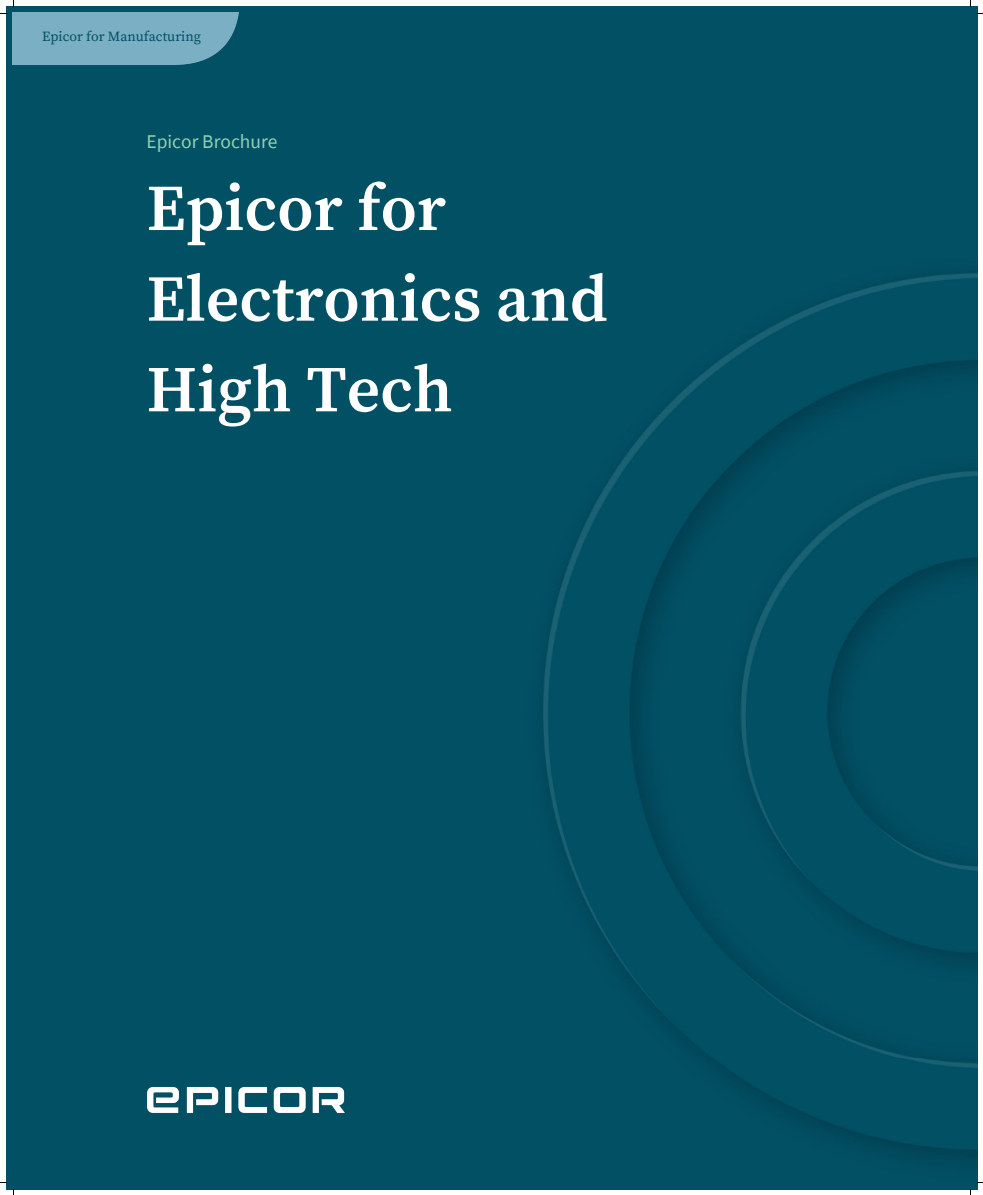
<style>
.page{position:relative;width:983px;height:1195px;background:#fff}
.page>*{position:absolute;margin:0;border:0;box-sizing:border-box;transform-origin:0 0}
.t1{font:600 65.25px/90.7px "Source Serif Pro";color:#fff}
.t2{font:19.42px "Source Sans Pro";color:#90d2b5}
.t3{font:13.88px "Source Serif Pro";color:#025064}
</style>
<div class="page">
<div style="left:6px;top:6px;width:971px;height:1183px;background:#025064"></div>
<img style="left:115px;top:1061px;width:261px;height:78px">
<div style="left:13px;top:13px;width:226px;height:51px;background:#7bafc4"></div>
<p class="t3" style="left:42px;top:29px;width:160px">Epicor for Manufacturing</p>
<p class="t2" style="left:146px;top:129px;width:132px">Epicor Brochure</p>
<p class="t1" style="left:146px;top:166px;width:463px">Epicor for<br>Electronics and<br>High Tech</p>
</div>
